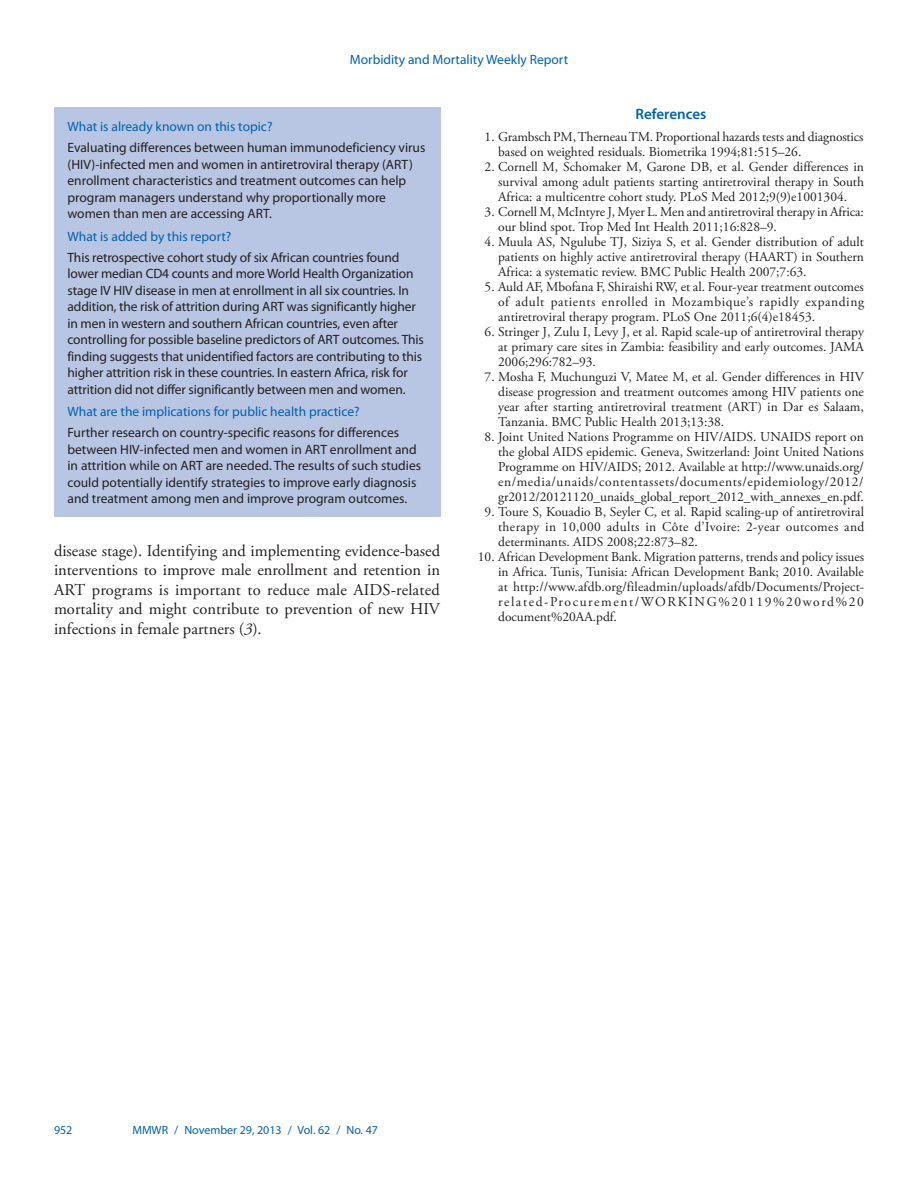
<style>
.page{position:relative;width:918px;height:1188px;background:#fff}
.page>*{position:absolute;margin:0;border:0;box-sizing:border-box;transform-origin:0 0}
.body_copy{font:16.5px/19.5px "Adobe Garamond Pro";color:#231f20;text-align:justify}
.headline3{font:600 15px "Myriad Pro";color:#0161ab}
.reference_text_1-99{font:13.5px/15px "Adobe Garamond Pro";color:#231f20;text-align:justify}
.fb_answer{font:13.5px/16.5px "Myriad Pro";letter-spacing:-.01em;color:#231f20}
.fb_question{font:13.5px "Myriad Pro";color:#0161ab}
.t1{font:12px "Myriad Pro";color:#0161ab}
.s1{font-style:italic}
</style>
<div class="page">
<div style="left:54px;top:108px;width:386px;height:409px;background:#b8c6e3"></div>
<p class="fb_question" style="left:350px;top:51px;width:220px">Morbidity and Mortality Weekly Report</p>
<p class="fb_question" style="left:68px;top:118px;width:206px">What is already known on this topic?</p>
<p class="fb_answer" style="left:68px;top:139px;width:359px">Evaluating differences between human immunodeficiency virus (HIV)-infected men and women in antiretroviral therapy (ART) enrollment characteristics and treatment outcomes can help program managers understand why proportionally more women than men are accessing ART.</p>
<p class="fb_question" style="left:68px;top:228px;width:165px">What is added by this report?</p>
<p class="fb_answer" style="left:68px;top:249px;width:358px">This retrospective cohort study of six African countries found lower median CD4 counts and more World Health Organization stage IV HIV disease in men at enrollment in all six countries. In addition, the risk of attrition during ART was significantly higher in men in western and southern African countries, even after controlling for possible baseline predictors of ART outcomes. This finding suggests that unidentified factors are contributing to this higher attrition risk in these countries. In eastern Africa, risk for attrition did not differ significantly between men and women.</p>
<p class="fb_question" style="left:68px;top:403px;width:294px">What are the implications for public health practice?</p>
<p class="fb_answer" style="left:68px;top:424px;width:355px">Further research on country-specific reasons for differences between HIV-infected men and women in ART enrollment and in attrition while on ART are needed. The results of such studies could potentially identify strategies to improve early diagnosis and treatment among men and improve program outcomes.</p>
<p class="body_copy" style="left:54px;top:541px;width:388px">disease stage). Identifying and implementing evidence-based interventions to improve male enrollment and retention in ART programs is important to reduce male AIDS-related mortality and might contribute to prevention of new HIV infections in female partners (<span class="s1">3</span>).</p>
<p class="headline3" style="left:636px;top:105px;width:72px">References</p>
<p class="reference_text_1-99" style="left:498px;top:130px;width:367px;text-indent:-14px">1. Grambsch PM, Therneau TM. Proportional hazards tests and diagnostics based on weighted residuals. Biometrika 1994;81:515–26.</p>
<p class="reference_text_1-99" style="left:498px;top:160px;width:367px;text-indent:-14px">2. Cornell M, Schomaker M, Garone DB, et al. Gender differences in survival among adult patients starting antiretroviral therapy in South Africa: a multicentre cohort study. PLoS Med 2012;9(9)e1001304.</p>
<p class="reference_text_1-99" style="left:498px;top:205px;width:367px;text-indent:-14px">3. Cornell M, McIntyre J, Myer L. Men and antiretroviral therapy in Africa: our blind spot. Trop Med Int Health 2011;16:828–9.</p>
<p class="reference_text_1-99" style="left:498px;top:235px;width:367px;text-indent:-14px">4. Muula AS, Ngulube TJ, Siziya S, et al. Gender distribution of adult patients on highly active antiretroviral therapy (HAART) in Southern Africa: a systematic review. BMC Public Health 2007;7:63.</p>
<p class="reference_text_1-99" style="left:498px;top:280px;width:367px;text-indent:-14px">5. Auld AF, Mbofana F, Shiraishi RW, et al. Four-year treatment outcomes of adult patients enrolled in Mozambique’s rapidly expanding antiretroviral therapy program. PLoS One 2011;6(4)e18453.</p>
<p class="reference_text_1-99" style="left:498px;top:325px;width:367px;text-indent:-14px">6. Stringer J, Zulu I, Levy J, et al. Rapid scale-up of antiretroviral therapy at primary care sites in Zambia: feasibility and early outcomes. JAMA 2006;296:782–93.</p>
<p class="reference_text_1-99" style="left:498px;top:370px;width:367px;text-indent:-14px">7. Mosha F, Muchunguzi V, Matee M, et al. Gender differences in HIV disease progression and treatment outcomes among HIV patients one year after starting antiretroviral treatment (ART) in Dar es Salaam, Tanzania. BMC Public Health 2013;13:38.</p>
<p class="reference_text_1-99" style="left:498px;top:430px;width:367px;text-indent:-14px">8. Joint United Nations Programme on HIV/AIDS. UNAIDS report on the global AIDS epidemic. Geneva, Switzerland: Joint United Nations Programme on HIV/AIDS; 2012. Available at http://www.unaids.org/ en/media/unaids/contentassets/documents/epidemiology/2012/ gr2012/20121120_unaids_global_report_2012_with_annexes_en.pdf.</p>
<p class="reference_text_1-99" style="left:498px;top:505px;width:368px;text-indent:-14px">9. Toure S, Kouadio B, Seyler C, et al. Rapid scaling-up of antiretroviral therapy in 10,000 adults in Côte d’Ivoire: 2-year outcomes and determinants. AIDS 2008;22:873–82.</p>
<p class="reference_text_1-99" style="left:498px;top:550px;width:368px;text-indent:-20px">10. African Development Bank. Migration patterns, trends and policy issues in Africa. Tunis, Tunisia: African Development Bank; 2010. Available at http://www.afdb.org/fileadmin/uploads/afdb/Documents/Project&shy;related-Procurement/WORKING%20119%20word%20 document%20AA.pdf.</p>
<p class="t1" style="left:54px;top:1123px;width:20px">952</p>
<p class="t1" style="left:132px;top:1123px;width:247px">MMWR / November 29, 2013 / Vol. 62 / No. 47</p>
</div>
